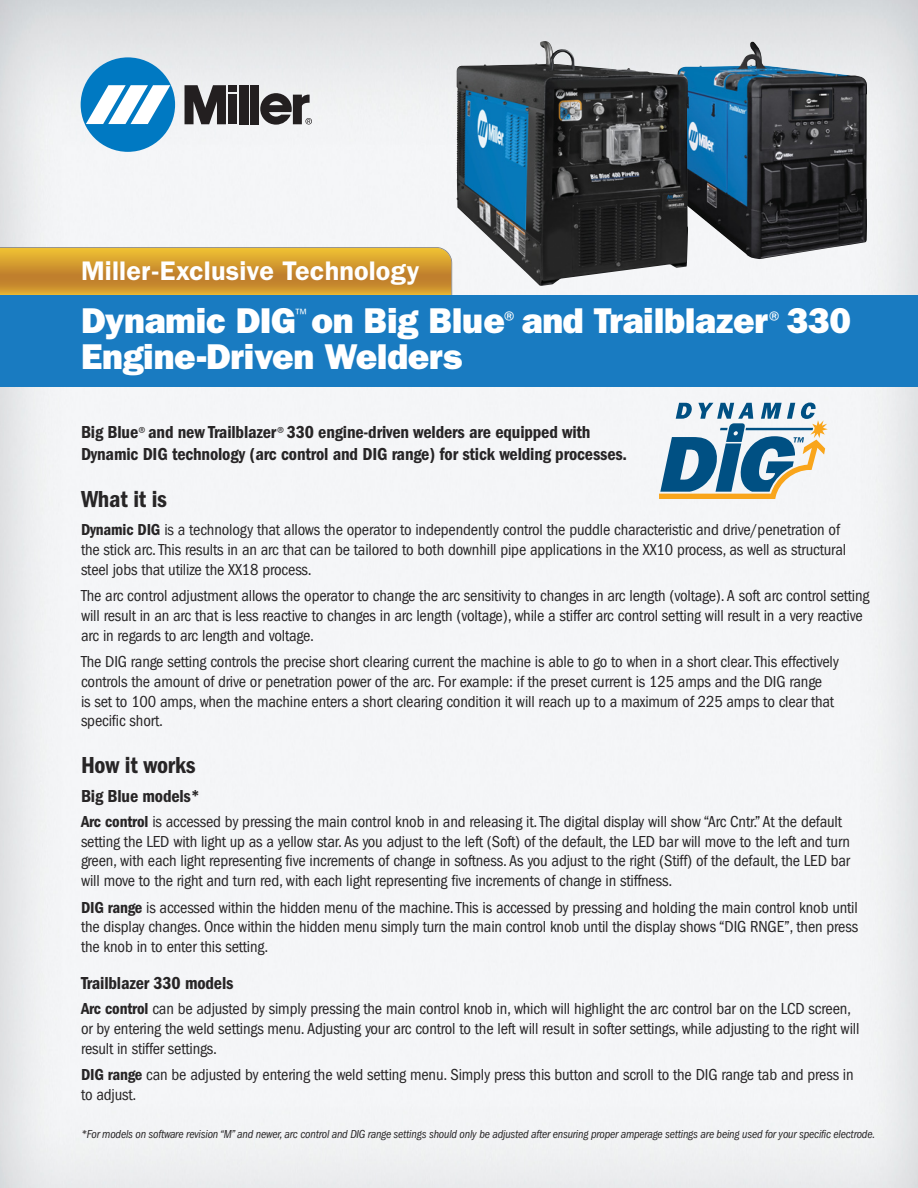
<style>
.page{position:relative;width:918px;height:1188px;background:#fff}
.page>*{position:absolute;margin:0;border:0;box-sizing:border-box;transform-origin:0 0}
.t1{font:36px "ITC Franklin Gothic Std Hvy";letter-spacing:-.01em;color:#fff}
.t2{font:600 27px "ITC Franklin Gothic Std";letter-spacing:.005em;color:#fff}
.t3{font:24px "ITC Franklin Gothic Std Dm Cd";letter-spacing:-.01em;color:#272526}
.t4{font:18px/21.6px "ITC Franklin Gothic Std Dm Cd";letter-spacing:-.01em;color:#272526}
.t5{font:condensed 16.5px/19.8px "ITC Franklin Gothic Std";letter-spacing:-.01em;color:#272526}
.t6{font:13.5px "ITC Franklin Gothic Std";color:#fff}
.t7{font:italic condensed 12px "ITC Franklin Gothic Std";letter-spacing:-.015em;color:#272526}
.s1{font-family:"ITC Franklin Gothic Std";font-stretch:condensed;font-size:15px}
.s2{font-family:"ITC Franklin Gothic Std Dm Cd";font-stretch:normal}
</style>
<div class="page">
<img style="left:0;top:0;width:918px;height:1188px">
<div style="left:81px;top:57px;width:94px;height:95px;background:#0079c2;border-radius:50%"></div>
<svg style="left:86px;top:85px;width:84px;height:39px"></svg>
<div style="left:239px;top:85px;width:9px;height:39px;background:#231f20"></div>
<div style="left:250px;top:85px;width:9px;height:39px;background:#231f20"></div>
<div style="left:228px;top:85px;width:9px;height:7px;background:#231f20"></div>
<div style="left:228px;top:95px;width:9px;height:29px;background:#231f20"></div>
<svg style="left:185px;top:85px;width:41px;height:39px;background:#504e4f"></svg>
<svg style="left:260px;top:93px;width:52px;height:32px"></svg>
<svg style="left:436px;top:247px;width:16px;height:48px"></svg>
<div style="left:0;top:295px;width:918px;height:91px;background:#197bc1"></div>
<svg style="left:659px;top:403px;width:169px;height:96px"></svg>
<img style="left:688px;top:41px;width:179px;height:218px">
<img style="left:456px;top:41px;width:232px;height:245px">
<p class="t2" style="left:81px;top:255px;width:340px">Miller-Exclusive Technology</p>
<p class="t1" style="left:81px;top:308px;width:772px">Dynamic DIG on Big Blue<sup>®</sup>and Trailblazer<sup>®</sup>330</p>
<p class="t6" style="left:295px;top:305px;width:13px">™</p>
<p class="t1" style="left:81px;top:344px;width:383px">Engine-Driven Welders</p>
<p class="t4" style="left:81px;top:423px;width:548px">Big Blue<span class="s1">®</span> and new Trailblazer<span class="s1">®</span> 330 engine-driven welders are equipped with<br>Dynamic DIG technology (arc control and DIG range) for stick welding processes.</p>
<p class="t3" style="left:81px;top:491px;width:88px">What it is</p>
<p class="t5" style="left:81px;top:521px;width:767px"><span class="s2">Dynamic DIG</span> is a technology that allows the operator to independently control the puddle characteristic and drive/penetration of the stick arc. This results in an arc that can be tailored to both downhill pipe applications in the XX10 process, as well as structural steel jobs that utilize the XX18 process.</p>
<p class="t5" style="left:81px;top:587px;width:790px">The arc control adjustment allows the operator to change the arc sensitivity to changes in arc length (voltage). A soft arc control setting will result in an arc that is less reactive to changes in arc length (voltage), while a stiffer arc control setting will result in a very reactive arc in regards to arc length and voltage.</p>
<p class="t5" style="left:81px;top:653px;width:760px">The DIG range setting controls the precise short clearing current the machine is able to go to when in a short clear. This effectively controls the amount of drive or penetration power of the arc. For example: if the preset current is 125 amps and the DIG range<br>is set to 100 amps, when the machine enters a short clearing condition it will reach up to a maximum of 225 amps to clear that specific short.</p>
<p class="t3" style="left:81px;top:757px;width:116px">How it works</p>
<p class="t4" style="left:81px;top:787px;width:121px">Big Blue models*</p>
<p class="t5" style="left:81px;top:813px;width:771px"><span class="s2">Arc control</span> is accessed by pressing the main control knob in and releasing it. The digital display will show “Arc Cntr.” At the default setting the LED with light up as a yellow star. As you adjust to the left (Soft) of the default, the LED bar will move to the left and turn green, with each light representing five increments of change in softness. As you adjust to the right (Stiff) of the default, the LED bar will move to the right and turn red, with each light representing five increments of change in stiffness.</p>
<p class="t5" style="left:81px;top:899px;width:779px;text-align:justify"><span class="s2">DIG range</span> is accessed within the hidden menu of the machine. This is accessed by pressing and holding the main control knob until the display changes. Once within the hidden menu simply turn the main control knob until the display shows “DIG RNGE”, then press the knob in to enter this setting.</p>
<p class="t4" style="left:81px;top:974px;width:154px">Trailblazer 330 models</p>
<p class="t5" style="left:81px;top:1000px;width:780px"><span class="s2">Arc control</span> can be adjusted by simply pressing the main control knob in, which will highlight the arc control bar on the LCD screen, or by entering the weld settings menu. Adjusting your arc control to the left will result in softer settings, while adjusting to the right will result in stiffer settings.</p>
<p class="t5" style="left:81px;top:1066px;width:774px"><span class="s2">DIG range</span> can be adjusted by entering the weld setting menu. Simply press this button and scroll to the DIG range tab and press in to adjust.</p>
<p class="t7" style="left:81px;top:1130px;width:796px">*For models on software revision “M” and newer, arc control and DIG range settings should only be adjusted after ensuring proper amperage settings are being used for your specific electrode.</p>
</div>
